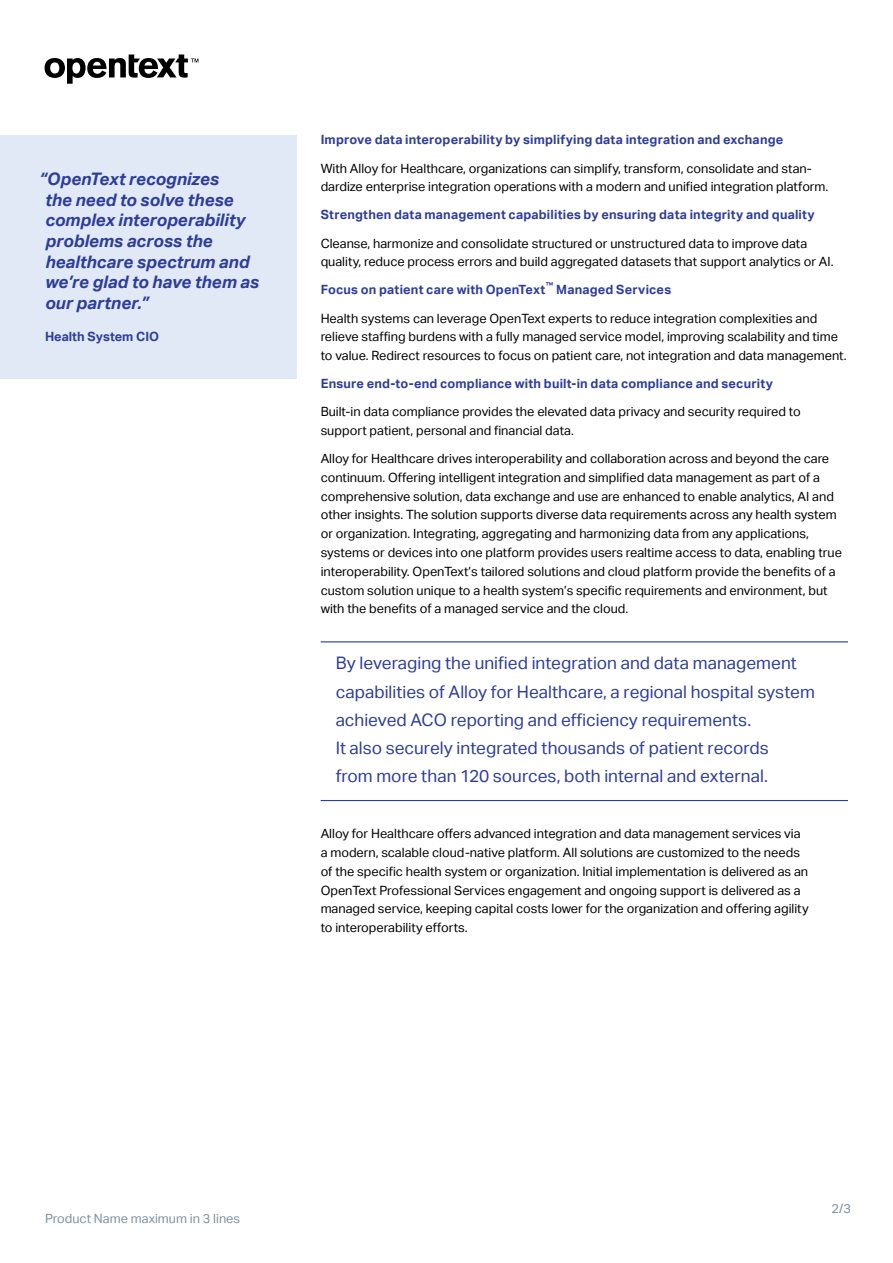
<style>
.page{position:relative;width:893px;height:1263px;background:#fff}
.page>*{position:absolute;margin:0;border:0;box-sizing:border-box;transform-origin:0 0}
.t1{font:17.25px/28px "Aktiv Grotesk";color:#2e3d98}
.t2{font:italic 700 17.25px/20.7px "Aktiv Grotesk";letter-spacing:-.005em;color:#2e3d98}
.t3{font:12.75px/18.8px "Aktiv Grotesk";color:#000}
.t4{font:700 12.75px "Aktiv Grotesk";letter-spacing:.015em;color:#2e3d98}
.t5{font:12.75px "Aktiv Grotesk";color:#7e929f}
.t6{font:700 8.25px "Aktiv Grotesk";color:#2e3d98}
</style>
<div class="page">
<svg style="left:45px;top:55px;width:153px;height:29px"></svg>
<hr style="left:321px;top:641px;width:527px;height:1px;background:#2e3d98">
<hr style="left:321px;top:800px;width:527px;height:1px;background:#2e3d98">
<div style="left:0;top:135px;width:297px;height:244px;background:#e1e8f6"></div>
<h1 class="t2" style="left:45px;top:169px;width:216px;text-indent:-6px">“OpenText recognizes<br>the need to solve these complex interoperability problems across the healthcare spectrum and we’re glad to have them as our partner.”</h1>
<p class="t4" style="left:45px;top:329px;width:116px">Health System CIO</p>
<p class="t4" style="left:321px;top:133px;width:464px">Improve data interoperability by simplifying data integration and exchange</p>
<p class="t3" style="left:321px;top:159px;width:509px">With Alloy for Healthcare, organizations can simplify, transform, consolidate and stan&shy;dardize enterprise integration operations with a modern and unified integration platform.</p>
<p class="t4" style="left:321px;top:208px;width:496px">Strengthen data management capabilities by ensuring data integrity and quality</p>
<p class="t3" style="left:321px;top:234px;width:514px">Cleanse, harmonize and consolidate structured or unstructured data to improve data quality, reduce process errors and build aggregated datasets that support analytics or AI.</p>
<p class="t4" style="left:321px;top:283px;width:226px">Focus on patient care with OpenText</p>
<p class="t6" style="left:546px;top:280px;width:9px">™</p>
<p class="t4" style="left:556px;top:283px;width:117px">Managed Services</p>
<p class="t3" style="left:321px;top:309px;width:528px">Health systems can leverage OpenText experts to reduce integration complexities and relieve staffing burdens with a fully managed service model, improving scalability and time to value. Redirect resources to focus on patient care, not integration and data management.</p>
<p class="t4" style="left:321px;top:376px;width:454px">Ensure end-to-end compliance with built-in data compliance and security</p>
<p class="t3" style="left:321px;top:402px;width:482px">Built-in data compliance provides the elevated data privacy and security required to support patient, personal and financial data.</p>
<p class="t3" style="left:321px;top:449px;width:523px">Alloy for Healthcare drives interoperability and collaboration across and beyond the care continuum. Offering intelligent integration and simplified data management as part of a comprehensive solution, data exchange and use are enhanced to enable analytics, AI and other insights. The solution supports diverse data requirements across any health system or organization. Integrating, aggregating and harmonizing data from any applications, systems or devices into one platform provides users realtime access to data, enabling true interoperability. OpenText’s tailored solutions and cloud platform provide the benefits of a custom solution unique to a health system’s specific requirements and environment, but with the benefits of a managed service and the cloud.</p>
<p class="t1" style="left:336px;top:649px;width:481px">By leveraging the unified integration and data management capabilities of Alloy for Healthcare, a regional hospital system achieved ACO reporting and efficiency requirements.<br>It also securely integrated thousands of patient records<br>from more than 120 sources, both internal and external.</p>
<p class="t3" style="left:321px;top:824px;width:489px">Alloy for Healthcare offers advanced integration and data management services via a modern, scalable cloud-native platform. All solutions are customized to the needs of the specific health system or organization. Initial implementation is delivered as an OpenText Professional Services engagement and ongoing support is delivered as a managed service, keeping capital costs lower for the organization and offering agility to interoperability efforts.</p>
<p class="t5" style="left:45px;top:1211px;width:197px">Product Name maximum in 3 lines</p>
<p class="t5" style="left:832px;top:1201px;width:21px">2/3</p>
</div>
